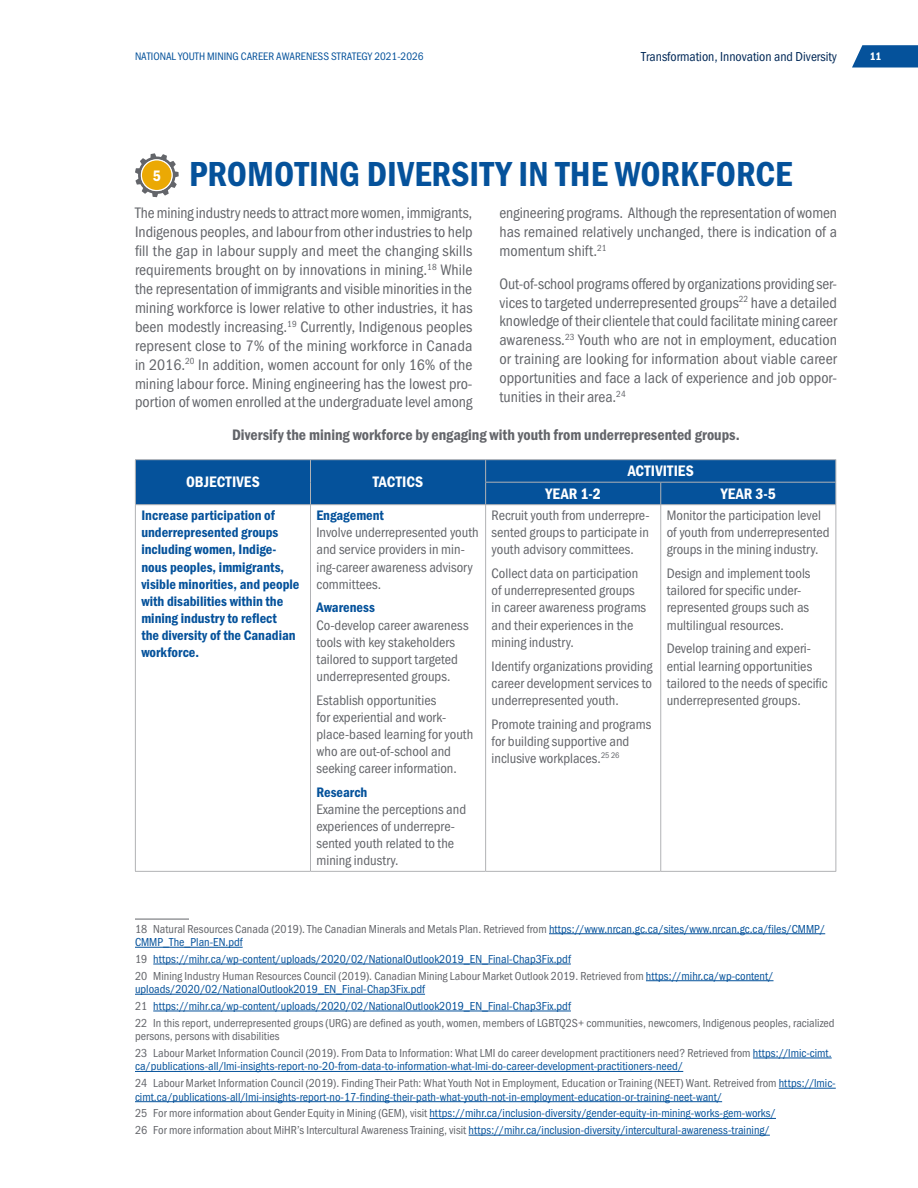
<style>
.page{position:relative;width:918px;height:1188px;background:#fff}
.page>*{position:absolute;margin:0;border:0;box-sizing:border-box;transform-origin:0 0}
.t1{font:36px "Franklin Gothic URW Con Dem";color:#05529b}
.t2{font:15.75px/18.9px "Franklin Gothic URW Con Boo";color:#63656a;text-align:justify}
.t3{font:15.75px "Franklin Gothic URW Con Dem";color:#63656a}
.t4{font:15.75px "Franklin Gothic URW Con Dem";letter-spacing:.015em;color:#fff}
.t5{font:14.25px/17.1px "Franklin Gothic URW Con Boo";color:#63656a}
.t6{font:14.25px/17.1px "Franklin Gothic URW Con Dem";color:#05529b}
.t7{font:13.5px "Franklin Gothic URW Con Boo";color:#002857}
.t8{font:12px/16.8px "Franklin Gothic URW Con Boo";color:#05529b}
.t9{font:12px/13.5px "Franklin Gothic URW Con Boo";color:#63656a}
.t10{font:11.25px "Franklin Gothic URW Con Boo";color:#05529b}
.t11{font:11.25px "Franklin Gothic URW Con Dem";color:#fff}
.s1{color:#05529b}
.s2{color:#63656a}
</style>
<div class="page">
<svg style="left:852px;top:45px;width:66px;height:23px;background:#1f64a5"></svg>
<hr style="left:135px;top:919px;width:54px;height:1px;background:#63656a">
<hr style="left:549px;top:933px;width:276px;height:1px;background:#05529b">
<hr style="left:135px;top:947px;width:108px;height:1px;background:#05529b">
<hr style="left:153px;top:964px;width:418px;height:1px;background:#05529b">
<hr style="left:646px;top:980px;width:128px;height:1px;background:#05529b">
<hr style="left:135px;top:994px;width:290px;height:1px;background:#05529b">
<hr style="left:153px;top:1011px;width:418px;height:1px;background:#05529b">
<hr style="left:753px;top:1058px;width:79px;height:1px;background:#05529b">
<hr style="left:135px;top:1071px;width:548px;height:1px;background:#05529b">
<hr style="left:779px;top:1088px;width:57px;height:1px;background:#05529b">
<hr style="left:135px;top:1101px;width:587px;height:1px;background:#05529b">
<hr style="left:429px;top:1118px;width:347px;height:1px;background:#05529b">
<hr style="left:469px;top:1135px;width:301px;height:1px;background:#05529b">
<hr style="left:135px;top:459px;width:175px;height:1px;background:#b1b2b5">
<hr style="left:310px;top:459px;width:176px;height:1px;background:#b1b2b5">
<hr style="left:486px;top:459px;width:175px;height:1px;background:#b1b2b5">
<hr style="left:661px;top:459px;width:175px;height:1px;background:#b1b2b5">
<div style="left:135px;top:460px;width:702px;height:45px;background:#05529b"></div>
<hr style="left:135px;top:504px;width:175px;height:1px;background:#b1b2b5">
<hr style="left:135px;top:505px;width:1px;height:366px;background:#b1b2b5">
<hr style="left:310px;top:504px;width:176px;height:1px;background:#b1b2b5">
<hr style="left:310px;top:505px;width:1px;height:366px;background:#b1b2b5">
<hr style="left:486px;top:504px;width:175px;height:1px;background:#b1b2b5">
<hr style="left:485px;top:505px;width:1px;height:366px;background:#b1b2b5">
<hr style="left:661px;top:504px;width:175px;height:1px;background:#b1b2b5">
<hr style="left:660px;top:505px;width:1px;height:366px;background:#b1b2b5">
<hr style="left:836px;top:505px;width:1px;height:366px;background:#b1b2b5">
<hr style="left:135px;top:871px;width:175px;height:1px;background:#b1b2b5">
<hr style="left:310px;top:871px;width:176px;height:1px;background:#b1b2b5">
<hr style="left:486px;top:871px;width:175px;height:1px;background:#b1b2b5">
<hr style="left:661px;top:871px;width:175px;height:1px;background:#b1b2b5">
<svg style="left:135px;top:153px;width:44px;height:44px"></svg>
<p class="t10" style="left:135px;top:49px;width:290px">NATIONAL YOUTH MINING CAREER AWARENESS STRATEGY 2021-2026</p>
<p class="t7" style="left:641px;top:48px;width:197px">Transformation, Innovation and Diversity</p>
<p class="t11" style="left:870px;top:49px;width:13px">11</p>
<h2 class="t4" style="left:153px;top:165px;width:10px">5</h2>
<h1 class="t1" style="left:189px;top:150px;width:605px">PROMOTING DIVERSITY IN THE WORKFORCE</h1>
<p class="t2" style="left:135px;top:203px;width:339px">The mining industry needs to attract more women, immigrants, Indigenous peoples, and labour from other industries to help fill the gap in labour supply and meet the changing skills requirements brought on by innovations in mining.<sup>18</sup> While the representation of immigrants and visible minorities in the mining workforce is lower relative to other industries, it has been modestly increasing.<sup>19</sup> Currently, Indigenous peoples represent close to 7% of the mining workforce in Canada in 2016.<sup>20</sup> In addition, women account for only 16% of the mining labour force. Mining engineering has the lowest pro&shy;portion of women enrolled at the undergraduate level among</p>
<h2 class="t2" style="left:500px;top:203px;width:339px">engineering programs. Although the representation of women has remained relatively unchanged, there is indication of a momentum shift.<sup>21</sup></h2>
<p class="t2" style="left:500px;top:274px;width:339px">Out-of-school programs offered by organizations providing ser&shy;vices to targeted underrepresented groups<sup>22</sup> have a detailed knowledge of their clientele that could facilitate mining career awareness.<sup>23</sup> Youth who are not in employment, education or training are looking for information about viable career opportunities and face a lack of experience and job oppor&shy;tunities in their area.<sup>24</sup></p>
<h2 class="t3" style="left:232px;top:424px;width:509px">Diversify the mining workforce by engaging with youth from underrepresented groups.</h2>
<h2 class="t4" style="left:186px;top:472px;width:75px">OBJECTIVES</h2>
<h2 class="t4" style="left:373px;top:472px;width:52px">TACTICS</h2>
<h2 class="t4" style="left:628px;top:460px;width:68px">ACTIVITIES</h2>
<h2 class="t4" style="left:546px;top:483px;width:57px">YEAR 1-2</h2>
<h2 class="t4" style="left:721px;top:483px;width:57px">YEAR 3-5</h2>
<p class="t6" style="left:141px;top:506px;width:160px">Increase participation of underrepresented groups including women, Indige&shy;nous peoples, immigrants, visible minorities, and people with disabilities within the mining industry to reflect<br>the diversity of the Canadian workforce.</p>
<p class="t6" style="left:316px;top:506px;width:69px">Engagement</p>
<p class="t5" style="left:316px;top:524px;width:164px">Involve underrepresented youth and service providers in min&shy;ing-career awareness advisory committees.</p>
<p class="t6" style="left:316px;top:599px;width:60px">Awareness</p>
<p class="t5" style="left:316px;top:616px;width:154px">Co-develop career awareness tools with key stakeholders tailored to support targeted underrepresented groups.</p>
<p class="t5" style="left:316px;top:691px;width:158px">Establish opportunities<br>for experiential and work&shy;place-based learning for youth who are out-of-school and seeking career information.</p>
<p class="t6" style="left:316px;top:783px;width:52px">Research</p>
<p class="t5" style="left:316px;top:801px;width:151px">Examine the perceptions and experiences of underrepre&shy;sented youth related to the mining industry.</p>
<p class="t5" style="left:492px;top:507px;width:160px;text-align:justify">Recruit youth from underrepre&shy;sented groups to participate in youth advisory committees.</p>
<p class="t5" style="left:492px;top:565px;width:156px">Collect data on participation of underrepresented groups in career awareness programs and their experiences in the mining industry.</p>
<p class="t5" style="left:492px;top:657px;width:162px;text-align:justify">Identify organizations providing career development services to underrepresented youth.</p>
<p class="t5" style="left:492px;top:715px;width:161px">Promote training and programs for building supportive and inclusive workplaces.<sup>25</sup> <sup>26</sup></p>
<p class="t5" style="left:667px;top:507px;width:164px">Monitor the participation level of youth from underrepresented groups in the mining industry.</p>
<p class="t5" style="left:667px;top:565px;width:145px">Design and implement tools tailored for specific under&shy;represented groups such as multilingual resources.</p>
<p class="t5" style="left:667px;top:640px;width:162px">Develop training and experi&shy;ential learning opportunities tailored to the needs of specific underrepresented groups.</p>
<p class="t9" style="left:135px;top:922px;width:692px">18 Natural Resources Canada (2019). The Canadian Minerals and Metals Plan. Retrieved from <span class="s1">https://www.nrcan.gc.ca/sites/www.nrcan.gc.ca/files/CMMP/<br>CMMP_The_Plan-EN.pdf</span></p>
<p class="t8" style="left:135px;top:950px;width:640px"><span class="s2">19</span> https://mihr.ca/wp-content/uploads/2020/02/NationalOutlook2019_EN_Final-Chap3Fix.pdf<br><span class="s2">20 Mining Industry Human Resources Council (2019). Canadian Mining Labour Market Outlook 2019. Retrieved from</span> https://mihr.ca/wp-content/</p>
<p class="t8" style="left:135px;top:980px;width:701px">uploads/2020/02/NationalOutlook2019_EN_Final-Chap3Fix.pdf<br><span class="s2">21</span> https://mihr.ca/wp-content/uploads/2020/02/NationalOutlook2019_EN_Final-Chap3Fix.pdf<br><span class="s2">22 In this report, underrepresented groups (URG) are defined as youth, women, members of LGBTQ2S+ communities, newcomers, Indigenous peoples, racialized</span></p>
<p class="t9" style="left:135px;top:1027px;width:698px;line-height:16.8px">persons, persons with disabilities<br>23 Labour Market Information Council (2019). From Data to Information: What LMI do career development practitioners need? Retrieved from <span class="s1">https://lmic-cimt.</span></p>
<p class="t8" style="left:135px;top:1058px;width:702px">ca/publications-all/lmi-insights-report-no-20-from-data-to-information-what-lmi-do-career-development-practitioners-need/<br><span class="s2">24 Labour Market Information Council (2019). Finding Their Path: What Youth Not in Employment, Education or Training (NEET) Want. Retreived from</span> https://lmic-</p>
<p class="t8" style="left:135px;top:1088px;width:642px">cimt.ca/publications-all/lmi-insights-report-no-17-finding-their-path-what-youth-not-in-employment-education-or-training-neet-want/<br><span class="s2">25 For more information about Gender Equity in Mining (GEM), visit</span> https://mihr.ca/inclusion-diversity/gender-equity-in-mining-works-gem-works/<br><span class="s2">26 For more information about MiHR’s Intercultural Awareness Training, visit</span> https://mihr.ca/inclusion-diversity/intercultural-awareness-training/</p>
</div>
